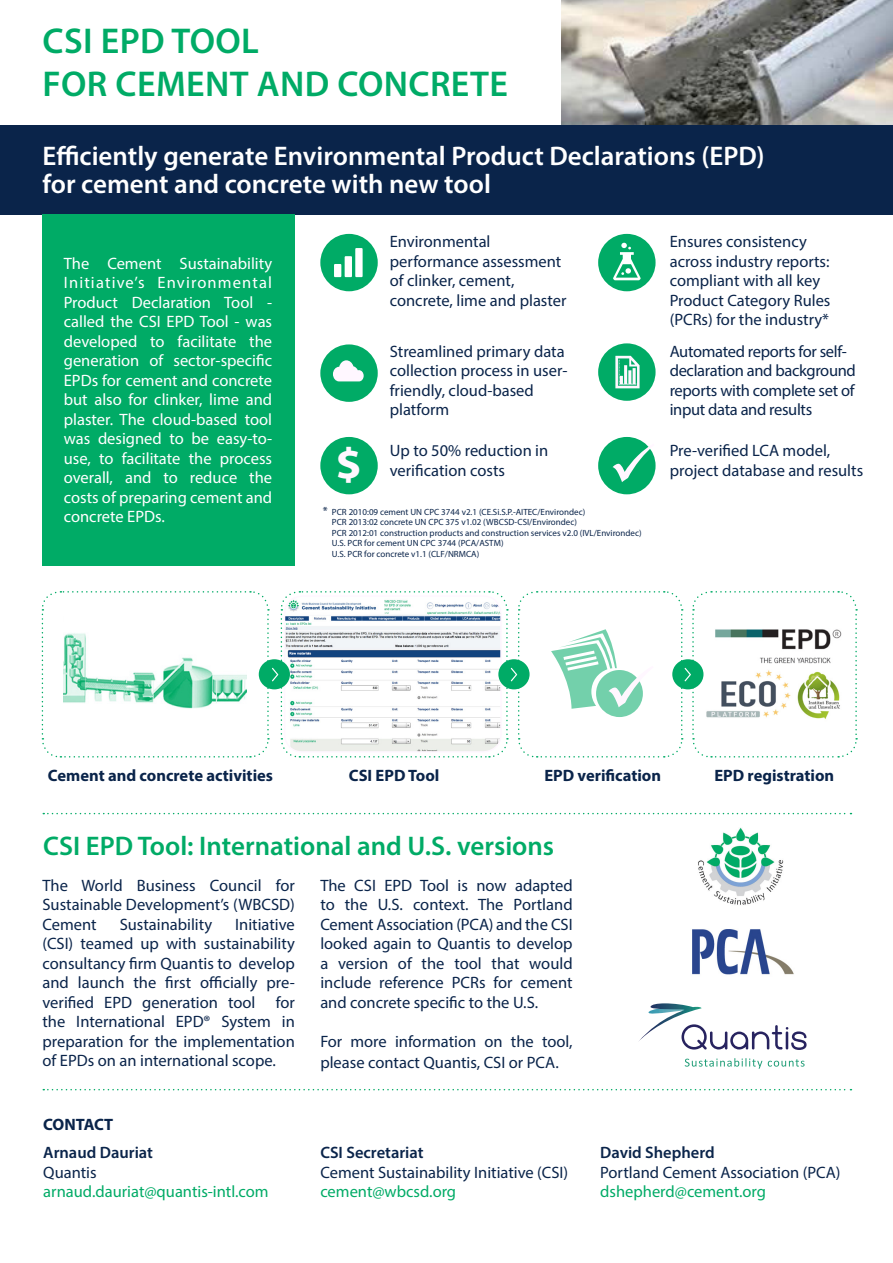
<style>
.page{position:relative;width:893px;height:1263px;background:#fff}
.page>*{position:absolute;margin:0;border:0;box-sizing:border-box;transform-origin:0 0}
.t1{font:700 44.1px "Myriad Pro";color:#fff7ff;scale:1.08 1}
.t2{font:600 36px "Myriad Pro";letter-spacing:.01em;color:#00ab66}
.t3{font:600 27px "Myriad Pro";color:#fff}
.t4{font:600 27px "Myriad Pro";color:#00ab66}
.Liste_bullet{font:16.5px/19.5px "Myriad Pro";color:#0a244a}
.t5{font:16.5px/19.5px "Myriad Pro";color:#fff;text-align:justify}
.Liste_bullet-2{font:16.5px/19.5px "Myriad Pro";letter-spacing:-.02em;color:#0a244a}
.t6{font:700 16.5px "Myriad Pro";color:#0a244a}
.Texte_bleu{font:16.5px "Myriad Pro";color:#0a244a}
.Texte_bleu-2{font:16.5px "Myriad Pro";color:#00ab66}
.Nom{font:600 16.5px "Myriad Pro";color:#0a244a}
.t7{font:12px "Myriad Pro";color:#0a244a}
.t8{font:9px "Myriad Pro";color:#0a244a}
</style>
<div class="page">
<svg style="left:685px;top:1058px;width:77px;height:11px"></svg>
<svg style="left:768px;top:1059px;width:36px;height:7px"></svg>
<svg style="left:639px;top:1003px;width:167px;height:47px"></svg>
<img style="left:692px;top:929px;width:102px;height:46px">
<img style="left:698px;top:828px;width:86px;height:77px">
<img style="left:562px;top:0;width:331px;height:125px">
<svg style="left:43px;top:813px;width:808px;height:1px"></svg>
<svg style="left:43px;top:1089px;width:808px;height:1px"></svg>
<div style="left:0;top:125px;width:893px;height:89px;background:#0a244a"></div>
<div style="left:320px;top:234px;width:58px;height:57px;background:#00ab66;border-radius:50%"></div>
<div style="left:598px;top:234px;width:58px;height:57px;background:#00ab66;border-radius:50%"></div>
<div style="left:320px;top:344px;width:58px;height:58px;background:#00ab66;border-radius:50%"></div>
<div style="left:598px;top:343px;width:58px;height:58px;background:#00ab66;border-radius:50%"></div>
<div style="left:320px;top:437px;width:58px;height:57px;background:#00ab66;border-radius:50%"></div>
<div style="left:598px;top:437px;width:58px;height:57px;background:#00ab66;border-radius:50%"></div>
<div style="left:43px;top:214px;width:252px;height:352px;background:#00ab66"></div>
<svg style="left:333px;top:360px;width:31px;height:21px"></svg>
<svg style="left:334px;top:248px;width:29px;height:29px"></svg>
<svg style="left:613px;top:243px;width:28px;height:37px"></svg>
<svg style="left:615px;top:356px;width:25px;height:32px"></svg>
<svg style="left:613px;top:444px;width:41px;height:38px"></svg>
<svg style="left:41px;top:591px;width:817px;height:167px"></svg>
<p class="t2" style="left:43px;top:18px;width:218px">CSI EPD TOOL</p>
<p class="t2" style="left:43px;top:61px;width:467px">FOR CEMENT AND CONCRETE</p>
<p class="t3" style="left:43px;top:139px;width:724px">Efficiently generate Environmental Product Declarations (EPD)</p>
<p class="t3" style="left:43px;top:167px;width:450px">for cement and concrete with new tool</p>
<p class="t5" style="left:64px;top:253px;width:210px">The Cement Sustainability Initiative’s Environmental Product Declaration Tool - called the CSI EPD Tool - was developed to facilitate the generation of sector-specific EPDs for cement and concrete but also for clinker, lime and plaster. The cloud-based tool was designed to be easy-to&shy;use, to facilitate the process overall, and to reduce the costs of preparing cement and concrete EPDs.</p>
<h1 class="t1" style="left:335px;top:436px;width:26px">$</h1>
<p class="Liste_bullet" style="left:390px;top:232px;width:178px">Environmental performance assessment of clinker, cement, concrete, lime and plaster</p>
<p class="Liste_bullet" style="left:670px;top:232px;width:162px">Ensures consistency across industry reports: compliant with all key<br>Product Category Rules (PCRs) for the industry*</p>
<p class="Liste_bullet" style="left:390px;top:341px;width:179px">Streamlined primary data collection process in user&shy;friendly, cloud-based platform</p>
<p class="Liste_bullet-2" style="left:670px;top:341px;width:188px">Automated reports for self&shy;declaration and background reports with complete set of input data and results</p>
<p class="Liste_bullet" style="left:390px;top:441px;width:160px">Up to 50% reduction in verification costs</p>
<p class="Liste_bullet" style="left:670px;top:441px;width:195px">Pre-verified LCA model, project database and results</p>
<p class="t7" style="left:323px;top:503px;width:6px">*</p>
<p class="t8" style="left:332px;top:506px;width:255px">PCR 2010:09 cement UN CPC 3744 v2.1 (CE.Si.S.P.-AITEC/Environdec)</p>
<p class="t8" style="left:332px;top:517px;width:247px">PCR 2013:02 concrete UN CPC 375 v1.02 (WBCSD-CSI/Environdec)</p>
<p class="t8" style="left:332px;top:527px;width:311px">PCR 2012:01 construction products and construction services v2.0 (IVL/Environdec)</p>
<p class="t8" style="left:332px;top:538px;width:173px">U.S. PCR for cement UN CPC 3744 (PCA/ASTM)</p>
<p class="t8" style="left:332px;top:548px;width:149px">U.S. PCR for concrete v1.1 (CLF/NRMCA)</p>
<p class="t6" style="left:48px;top:764px;width:227px">Cement and concrete activities</p>
<p class="t6" style="left:349px;top:764px;width:92px">CSI EPD Tool</p>
<p class="t6" style="left:544px;top:764px;width:118px">EPD verification</p>
<p class="t6" style="left:714px;top:764px;width:121px">EPD registration</p>
<p class="t4" style="left:43px;top:829px;width:512px">CSI EPD Tool: International and U.S. versions</p>
<p class="Liste_bullet" style="left:43px;top:875px;width:254px;text-align:justify">The World Business Council for Sustainable Development’s (WBCSD)<br>Cement</p>
<p class="Liste_bullet" style="left:120px;top:914px;width:94px">Sustainability</p>
<p class="Liste_bullet" style="left:43px;top:914px;width:254px;text-align:justify;text-indent:193px">Initiative (CSI) teamed up with sustainability consultancy firm Quantis to develop and launch the first officially pre&shy;verified EPD generation tool for the International EPD® System in preparation for the implementation of EPDs on an international scope.</p>
<p class="t6" style="left:43px;top:1113px;width:71px">CONTACT</p>
<p class="Nom" style="left:43px;top:1142px;width:111px">Arnaud Dauriat</p>
<p class="Texte_bleu" style="left:43px;top:1162px;width:55px">Quantis</p>
<p class="Texte_bleu-2" style="left:43px;top:1181px;width:227px">arnaud.dauriat@quantis-intl.com</p>
<p class="Liste_bullet" style="left:320px;top:875px;width:254px;text-align:justify">The CSI EPD Tool is now adapted to the U.S. context. The Portland Cement Association (PCA) and the CSI looked again to Quantis to develop a version of the tool that would include reference PCRs for cement and concrete specific to the U.S.</p>
<p class="Liste_bullet" style="left:320px;top:1030px;width:254px;line-height:21px">For more information on the tool, please contact Quantis, CSI or PCA.</p>
<p class="Nom" style="left:320px;top:1142px;width:105px">CSI Secretariat</p>
<p class="Texte_bleu" style="left:320px;top:1162px;width:249px">Cement Sustainability Initiative (CSI)</p>
<p class="Texte_bleu-2" style="left:320px;top:1181px;width:137px">cement@wbcsd.org</p>
<p class="Nom" style="left:600px;top:1142px;width:116px">David Shepherd</p>
<p class="Texte_bleu" style="left:600px;top:1162px;width:242px">Portland Cement Association (PCA)</p>
<p class="Texte_bleu-2" style="left:600px;top:1181px;width:167px">dshepherd@cement.org</p>
</div>
